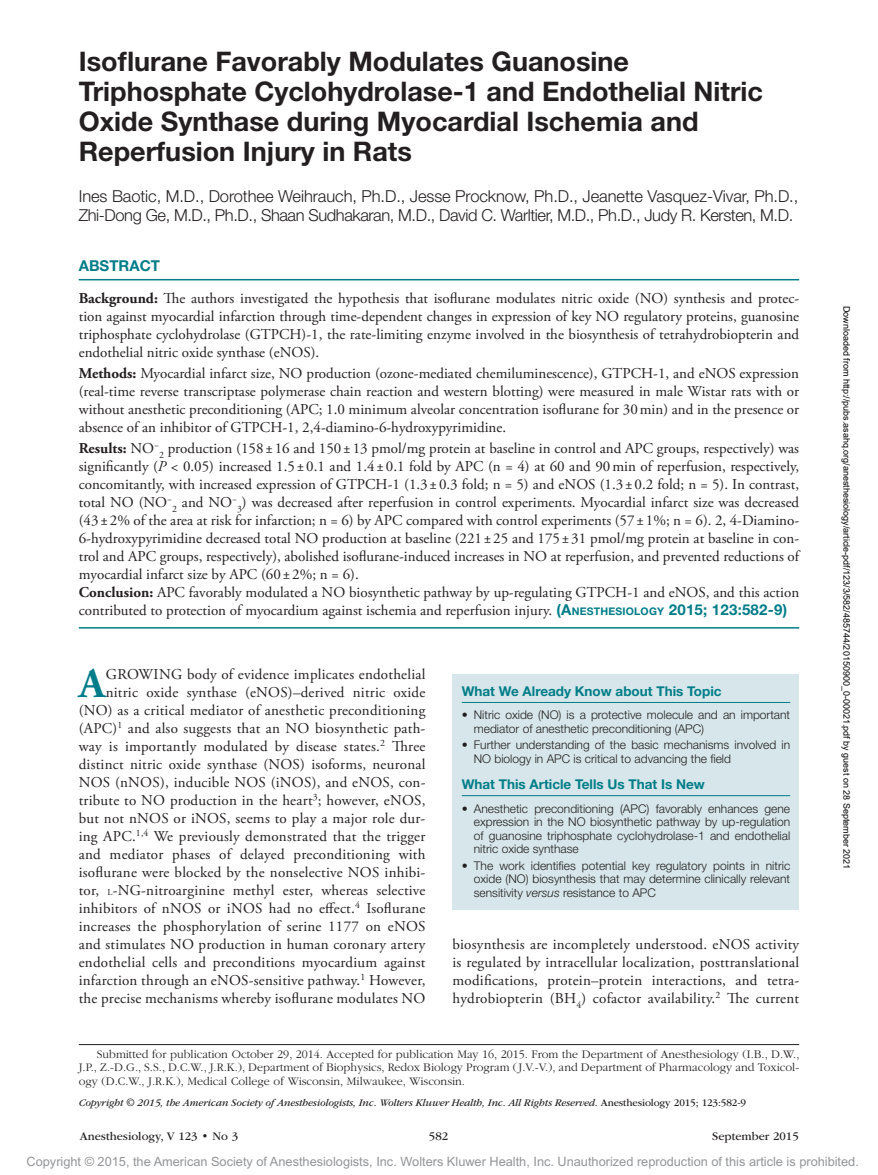
<style>
.page{position:relative;width:878px;height:1175px;background:#fff}
.page>*{position:absolute;margin:0;border:0;box-sizing:border-box;transform-origin:0 0}
.t1{font:700 42.15px "Adobe Garamond Pro";color:#007d88}
.t2{font:700 27px/30px "Helvetica Neue LT Std";color:#231f20}
.t3{font:300 16.5px/19.5px "Helvetica Neue LT Std";letter-spacing:-.005em;color:#231f20}
.t4{font:15px/18px "Adobe Garamond Pro";letter-spacing:.005em;color:#231f20;text-align:justify}
.t5{font:700 15px "Helvetica Neue LT Std";color:#007d88}
.t6{font:700 13.5px "Helvetica Neue LT Std";color:#007d88}
.t7{font:12.75px "Arial MT Std";color:#939598}
.t8{font:300 12px/13.5px "Helvetica Neue LT Std";color:#231f20}
.t9{font:300 12px/13.5px "ITC Garamond Std";color:#231f20;text-align:justify}
.t10{font:12px "ITC Garamond Std";color:#231f20}
.t11{font:italic 10.5px "ITC Garamond Std";letter-spacing:-.01em;color:#231f20}
.t12{font:9px "Arial";color:#000}
.s1{font-weight:700}
.s2{font-style:italic}
.s3{font-family:"Helvetica Neue LT Std";font-weight:700;color:#007d88}
.s4{font-family:"Helvetica Neue LT Std";font-weight:700;font-size:10.5px;color:#007d88}
.s5{font-size:9px}
.s6{font-style:normal}
</style>
<div class="page">
<div style="left:452px;top:674px;width:347px;height:236px;background:#d6e6ea"></div>
<hr style="left:462px;top:702px;width:328px;height:1px;background:#007d88">
<hr style="left:462px;top:795px;width:328px;height:1px;background:#007d88">
<hr style="left:79px;top:279px;width:720px;height:1px;background:#007d88">
<hr style="left:79px;top:627px;width:720px;height:1px;background:#007d88">
<hr style="left:79px;top:1044px;width:720px;height:1px;background:#231f20">
<h2 class="t2" style="left:79px;top:46px;width:685px">Isoflurane Favorably Modulates Guanosine Triphosphate Cyclohydrolase-1 and Endothelial Nitric Oxide Synthase during Myocardial Ischemia and Reperfusion Injury in Rats</h2>
<p class="t3" style="left:79px;top:186px;width:721px">Ines Baotic, M.D., Dorothee Weihrauch, Ph.D., Jesse Procknow, Ph.D., Jeanette Vasquez-Vivar, Ph.D.,<br>Zhi-Dong Ge, M.D., Ph.D., Shaan Sudhakaran, M.D., David C. Warltier, M.D., Ph.D., Judy R. Kersten, M.D.</p>
<p class="t5" style="left:79px;top:257px;width:83px">ABSTRACT</p>
<p class="t4" style="left:79px;top:290px;width:722px"><span class="s1">Background:</span> The authors investigated the hypothesis that isoflurane modulates nitric oxide (NO) synthesis and protec&shy;tion against myocardial infarction through time-dependent changes in expression of key NO regulatory proteins, guanosine triphosphate cyclohydrolase (GTPCH)-1, the rate-limiting enzyme involved in the biosynthesis of tetrahydrobiopterin and endothelial nitric oxide synthase (eNOS).</p>
<p class="t4" style="left:79px;top:365px;width:721px"><span class="s1">Methods:</span> Myocardial infarct size, NO production (ozone-mediated chemiluminescence), GTPCH-1, and eNOS expression (real-time reverse transcriptase polymerase chain reaction and western blotting) were measured in male Wistar rats with or without anesthetic preconditioning (APC; 1.0 minimum alveolar concentration isoflurane for 30min) and in the presence or absence of an inhibitor of GTPCH-1, 2,4-diamino-6-hydroxypyrimidine.</p>
<p class="t4" style="left:79px;top:440px;width:722px;text-align:left"><span class="s1">Results:</span> NO<sup>−</sup><sub>2</sub> production (158 ±16 and 150±13 pmol/mg protein at baseline in control and APC groups, respectively) was significantly (<span class="s2">P</span> &lt; 0.05) increased 1.5±0.1 and 1.4± 0.1 fold by APC (n = 4) at 60 and 90min of reperfusion, respectively, concomitantly, with increased expression of GTPCH-1 (1.3 ±0.3 fold; n = 5) and eNOS (1.3±0.2 fold; n = 5). In contrast, total NO (NO<sup>−</sup><sub>2</sub> and NO<sup>−</sup><sub>3</sub>) was decreased after reperfusion in control experiments. Myocardial infarct size was decreased (43±2% of the area at risk for infarction; n = 6) by APC compared with control experiments (57 ±1%; n = 6). 2, 4-Diamino-6-hydroxypyrimidine decreased total NO production at baseline (221±25 and 175± 31 pmol/mg protein at baseline in con&shy;trol and APC groups, respectively), abolished isoflurane-induced increases in NO at reperfusion, and prevented reductions of myocardial infarct size by APC (60±2%; n = 6).<br><span class="s1">Conclusion:</span> APC favorably modulated a NO biosynthetic pathway by up-regulating GTPCH-1 and eNOS, and this action contributed to protection of myocardium against ischemia and reperfusion injury. <span class="s3">(A</span><span class="s4">NESTHESIOLOGY</span> <span class="s3">2015; 123:582-9)</span></p>
<p class="t4" style="left:79px;top:665px;width:348px;text-align:right">GROWING body of evidence implicates endothelial nitric oxide synthase (eNOS)–derived nitric oxide (NO) as a critical mediator of anesthetic preconditioning (APC)<sup>1</sup> and also suggests that an NO biosynthetic path&shy;way is importantly modulated by disease states.<sup>2</sup> Three distinct nitric oxide synthase (NOS) isoforms, neuronal NOS (nNOS), inducible NOS (iNOS), and eNOS, con&shy;tribute to NO production in the heart<sup>3</sup>; however, eNOS, but not nNOS or iNOS, seems to play a major role dur&shy;ing APC.<sup>1,4</sup> We previously demonstrated that the trigger and mediator phases of delayed preconditioning with isoflurane were blocked by the nonselective NOS inhibi&shy;tor, <span class="s5">l</span>-NG-nitroarginine methyl ester, whereas selective inhibitors of nNOS or iNOS had no effect.<sup>4</sup> Isoflurane increases the phosphorylation of serine 1177 on eNOS and stimulates NO production in human coronary artery endothelial cells and preconditions myocardium against infarction through an eNOS-sensitive pathway.<sup>1</sup> However, the precise mechanisms whereby isoflurane modulates NO</p>
<h1 class="t1" style="left:79px;top:658px;width:28px">A</h1>
<p class="t6" style="left:462px;top:682px;width:261px">What We Already Know about This Topic</p>
<p class="t8" style="left:474px;top:708px;width:318px;text-indent:-12px">• Nitric oxide (NO) is a protective molecule and an important mediator of anesthetic preconditioning (APC)</p>
<p class="t8" style="left:473px;top:738px;width:318px;text-indent:-12px">• Further understanding of the basic mechanisms involved in<br>NO biology in APC is critical to advancing the field</p>
<p class="t6" style="left:462px;top:776px;width:244px">What This Article Tells Us That Is New</p>
<p class="t8" style="left:474px;top:801px;width:318px;text-align:justify;text-indent:-12px">• Anesthetic preconditioning (APC) favorably enhances gene expression in the NO biosynthetic pathway by up-regulation of guanosine triphosphate cyclohydrolase-1 and endothelial nitric oxide synthase</p>
<p class="t8" style="left:474px;top:858px;width:318px;text-align:justify;text-indent:-12px">• The work identifies potential key regulatory points in nitric oxide (NO) biosynthesis that may determine clinically relevant sensitivity <span class="s2">versus</span> resistance to APC</p>
<p class="t4" style="left:452px;top:935px;width:348px">biosynthesis are incompletely understood. eNOS activity is regulated by intracellular localization, posttranslational modifications, protein–protein interactions, and tetra&shy;hydrobiopterin (BH<sub>4</sub>) cofactor availability.<sup>2</sup> The current</p>
<p class="t9" style="left:79px;top:1047px;width:722px;text-indent:18px">Submitted for publication October 29, 2014. Accepted for publication May 16, 2015. From the Department of Anesthesiology (I.B., D.W., J.P., Z.-D.G., S.S., D.C.W., J.R.K.), Department of Biophysics, Redox Biology Program (J.V.-V.), and Department of Pharmacology and Toxicol&shy;ogy (D.C.W., J.R.K.), Medical College of Wisconsin, Milwaukee, Wisconsin.</p>
<p class="t11" style="left:79px;top:1096px;width:668px">Copyright © 2015, the American Society of Anesthesiologists, Inc. Wolters Kluwer Health, Inc. All Rights Reserved. <span class="s6">Anesthesiology 2015; 123:582-9</span></p>
<p class="t10" style="left:80px;top:1130px;width:160px">Anesthesiology, V 123 • No 3</p>
<p class="t10" style="left:429px;top:1130px;width:21px">582</p>
<p class="t10" style="left:712px;top:1130px;width:88px">September 2015</p>
<p class="t12" style="left:850px;top:306px;width:565px;rotate:90deg">Downloaded from http://pubs.asahq.org/anesthesiology/article-pdf/123/3/582/485744/20150900_0-00021.pdf by guest on 28 September 2021</p>
<p class="t7" style="left:27px;top:1154px;width:833px">Copyright © 2015, the American Society of Anesthesiologists, Inc. Wolters Kluwer Health, Inc. Unauthorized reproduction of this article is prohibited.</p>
</div>
